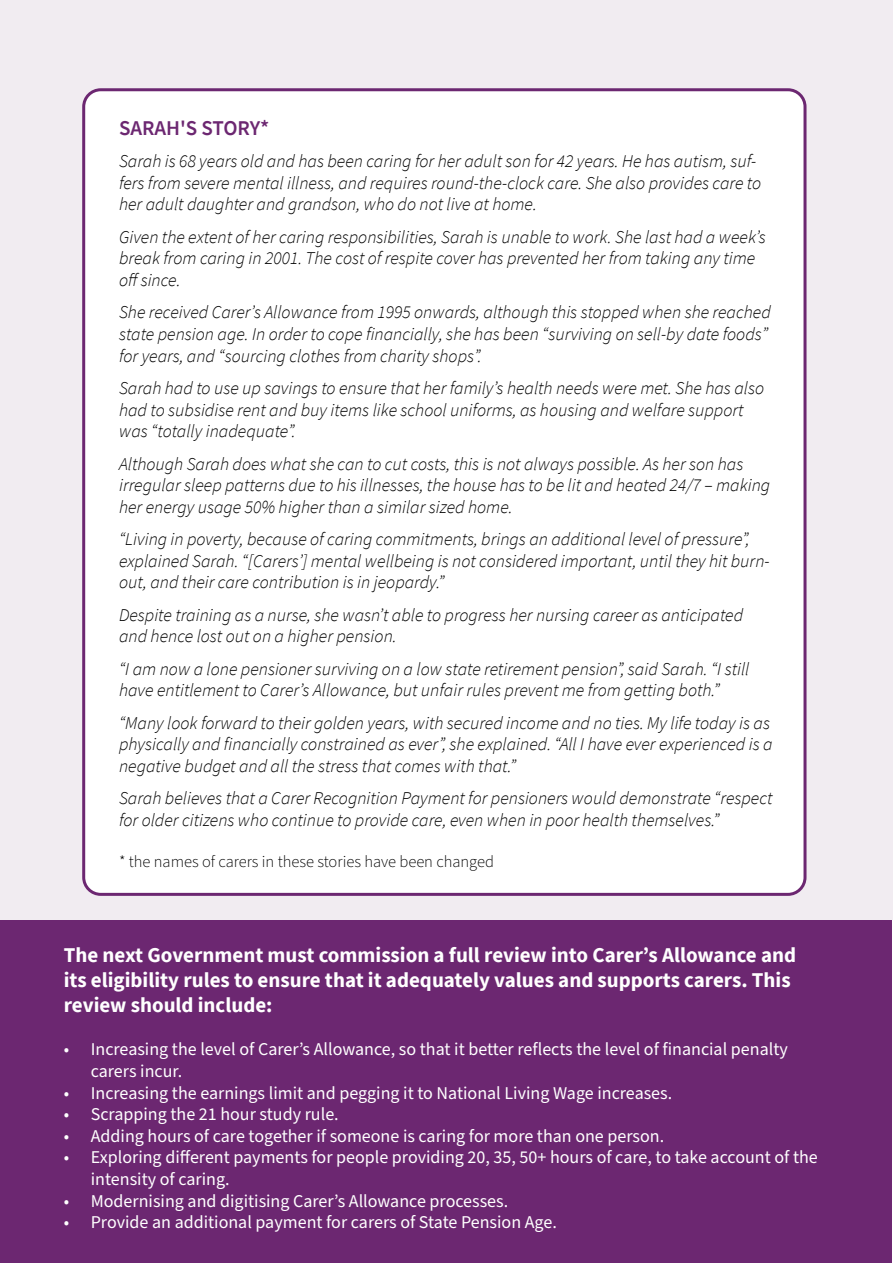
<style>
.page{position:relative;width:893px;height:1263px;background:#fff}
.page>*{position:absolute;margin:0;border:0;box-sizing:border-box;transform-origin:0 0}
.t1{font:700 21px/25.2px "Source Sans Pro";color:#fff}
.t2{font:600 21px "Source Sans Pro";letter-spacing:-.005em;color:#6c2771}
.t3{font:italic 300 18px/21.6px "Source Sans Pro";color:#000}
.t4{font:18px/21.6px "Source Sans Pro";color:#fff}
.t5{font:300 16.5px "Source Sans Pro";color:#000}
</style>
<div class="page">
<div style="left:0;top:920px;width:891px;height:343px;background:#6c2771"></div>
<div style="left:0;top:0;width:893px;height:920px;background:#f1ecf1"></div>
<div style="left:84px;top:90px;width:721px;height:804px;background:#fff;border-radius:17px"></div>
<div style="left:82px;top:88px;width:724px;height:808px;border:3px solid #6c2771;border-radius:17px"></div>
<p class="t2" style="left:119px;top:114px;width:152px">SARAH'S STORY*</p>
<p class="t3" style="left:119px;top:150px;width:644px">Sarah is 68 years old and has been caring for her adult son for 42 years. He has autism, suf&shy;fers from severe mental illness, and requires round-the-clock care. She also provides care to her adult daughter and grandson, who do not live at home.</p>
<p class="t3" style="left:119px;top:226px;width:648px">Given the extent of her caring responsibilities, Sarah is unable to work. She last had a week’s break from caring in 2001. The cost of respite cover has prevented her from taking any time off since.</p>
<p class="t3" style="left:119px;top:302px;width:653px">She received Carer’s Allowance from 1995 onwards, although this stopped when she reached state pension age. In order to cope financially, she has been “surviving on sell-by date foods” for years, and “sourcing clothes from charity shops”.</p>
<p class="t3" style="left:119px;top:377px;width:646px">Sarah had to use up savings to ensure that her family’s health needs were met. She has also had to subsidise rent and buy items like school uniforms, as housing and welfare support was “totally inadequate”.</p>
<p class="t3" style="left:119px;top:453px;width:653px">Although Sarah does what she can to cut costs, this is not always possible. As her son has irregular sleep patterns due to his illnesses, the house has to be lit and heated 24/7 – making her energy usage 50% higher than a similar sized home.</p>
<p class="t3" style="left:119px;top:528px;width:652px">“Living in poverty, because of caring commitments, brings an additional level of pressure”, explained Sarah. “[Carers’] mental wellbeing is not considered important, until they hit burn&shy;out, and their care contribution is in jeopardy.”</p>
<p class="t3" style="left:119px;top:604px;width:626px">Despite training as a nurse, she wasn’t able to progress her nursing career as anticipated and hence lost out on a higher pension.</p>
<p class="t3" style="left:119px;top:658px;width:632px">“I am now a lone pensioner surviving on a low state retirement pension”, said Sarah. “I still have entitlement to Carer’s Allowance, but unfair rules prevent me from getting both.”</p>
<p class="t3" style="left:119px;top:712px;width:655px">“Many look forward to their golden years, with secured income and no ties. My life today is as physically and financially constrained as ever”, she explained. “All I have ever experienced is a negative budget and all the stress that comes with that.”</p>
<p class="t3" style="left:119px;top:788px;width:655px">Sarah believes that a Carer Recognition Payment for pensioners would demonstrate “respect for older citizens who continue to provide care, even when in poor health themselves.”</p>
<p class="t5" style="left:119px;top:851px;width:376px">* the names of carers in these stories have been changed</p>
<p class="t1" style="left:64px;top:942px;width:734px">The next Government must commission a full review into Carer’s Allowance and its eligibility rules to ensure that it adequately values and supports carers. This review should include:</p>
<p class="t4" style="left:91px;top:1039px;width:699px;text-indent:-27px">• Increasing the level of Carer’s Allowance, so that it better reflects the level of financial penalty carers incur.</p>
<p class="t4" style="left:64px;top:1082px;width:610px">• Increasing the earnings limit and pegging it to National Living Wage increases.</p>
<p class="t4" style="left:64px;top:1104px;width:276px">• Scrapping the 21 hour study rule.</p>
<p class="t4" style="left:64px;top:1125px;width:602px">• Adding hours of care together if someone is caring for more than one person.</p>
<p class="t4" style="left:91px;top:1147px;width:729px;text-indent:-27px">• Exploring different payments for people providing 20, 35, 50+ hours of care, to take account of the intensity of caring.</p>
<p class="t4" style="left:64px;top:1190px;width:446px">• Modernising and digitising Carer’s Allowance processes.</p>
<p class="t4" style="left:64px;top:1212px;width:495px">• Provide an additional payment for carers of State Pension Age.</p>
</div>
